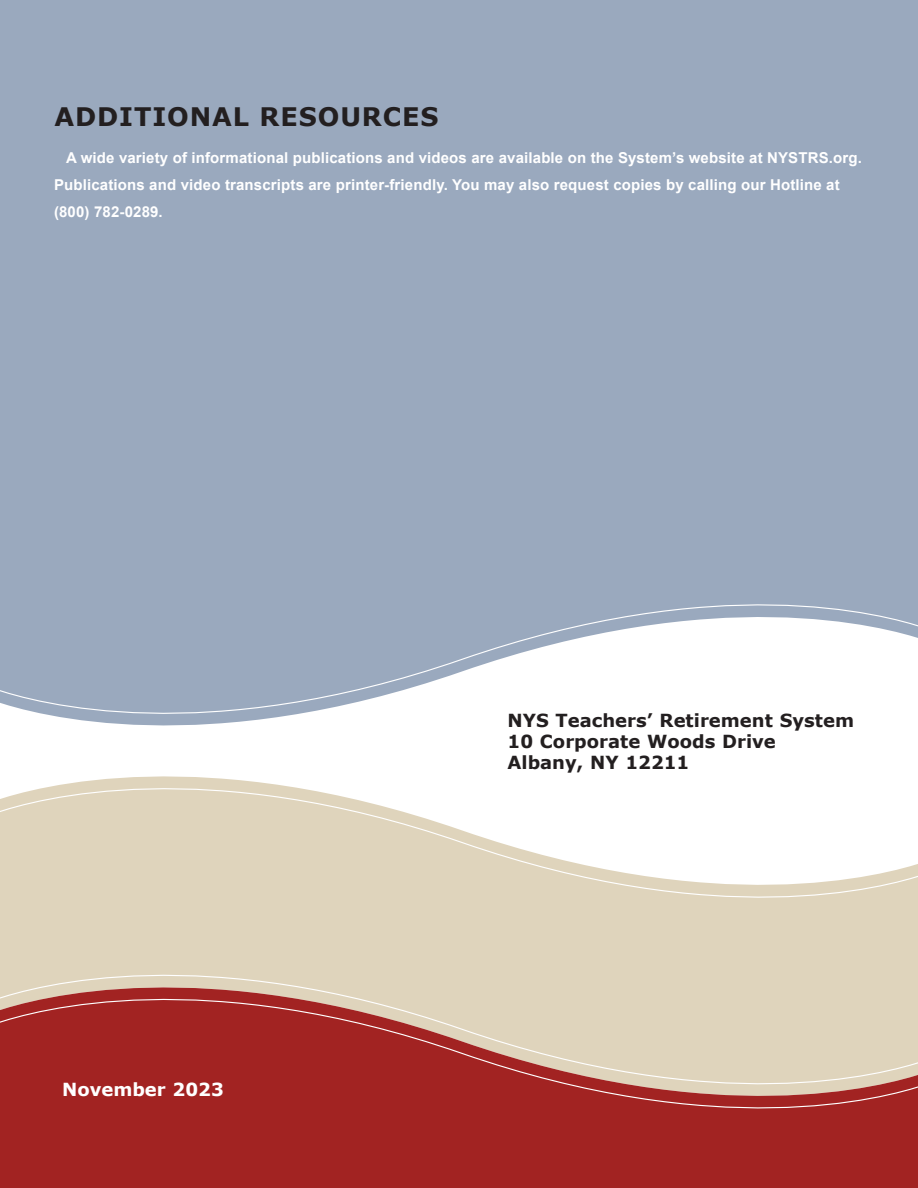
<style>
.page{position:relative;width:918px;height:1188px;background:#fff}
.page>*{position:absolute;margin:0;border:0;box-sizing:border-box;transform-origin:0 0}
.Header_2{font:700 25.5px "Verdana";letter-spacing:.035em;color:#231f20}
.Normal_Text{font:700 18px "Verdana";color:#231f20}
.Normal_Text-2{font:700 18px "Verdana";color:#fff}
.Body_Indent{font:700 15px/27px "Arial";letter-spacing:.01em;color:#fff}
</style>
<div class="page">
<div style="left:0;top:1143px;width:918px;height:45px;background:#a22322"></div>
<div style="left:0;top:0;width:918px;height:570px;background:#9aa9be"></div>
<svg style="left:0;top:570px;width:918px;height:573px"></svg>
<p class="Header_2" style="left:54px;top:99px;width:386px">ADDITIONAL RESOURCES</p>
<p class="Body_Indent" style="left:54px;top:145px;width:810px;text-indent:12px">A wide variety of informational publications and videos are available on the System’s website at NYSTRS.org.<br>Publications and video transcripts are printer-friendly. You may also request copies by calling our Hotline at (800) 782-0289.</p>
<p class="Normal_Text-2" style="left:62px;top:1076px;width:163px">November 2023</p>
<p class="Normal_Text" style="left:508px;top:708px;width:348px">NYS Teachers’ Retirement System</p>
<p class="Normal_Text" style="left:508px;top:729px;width:270px">10 Corporate Woods Drive</p>
<p class="Normal_Text" style="left:508px;top:750px;width:183px">Albany, NY 12211</p>
</div>
